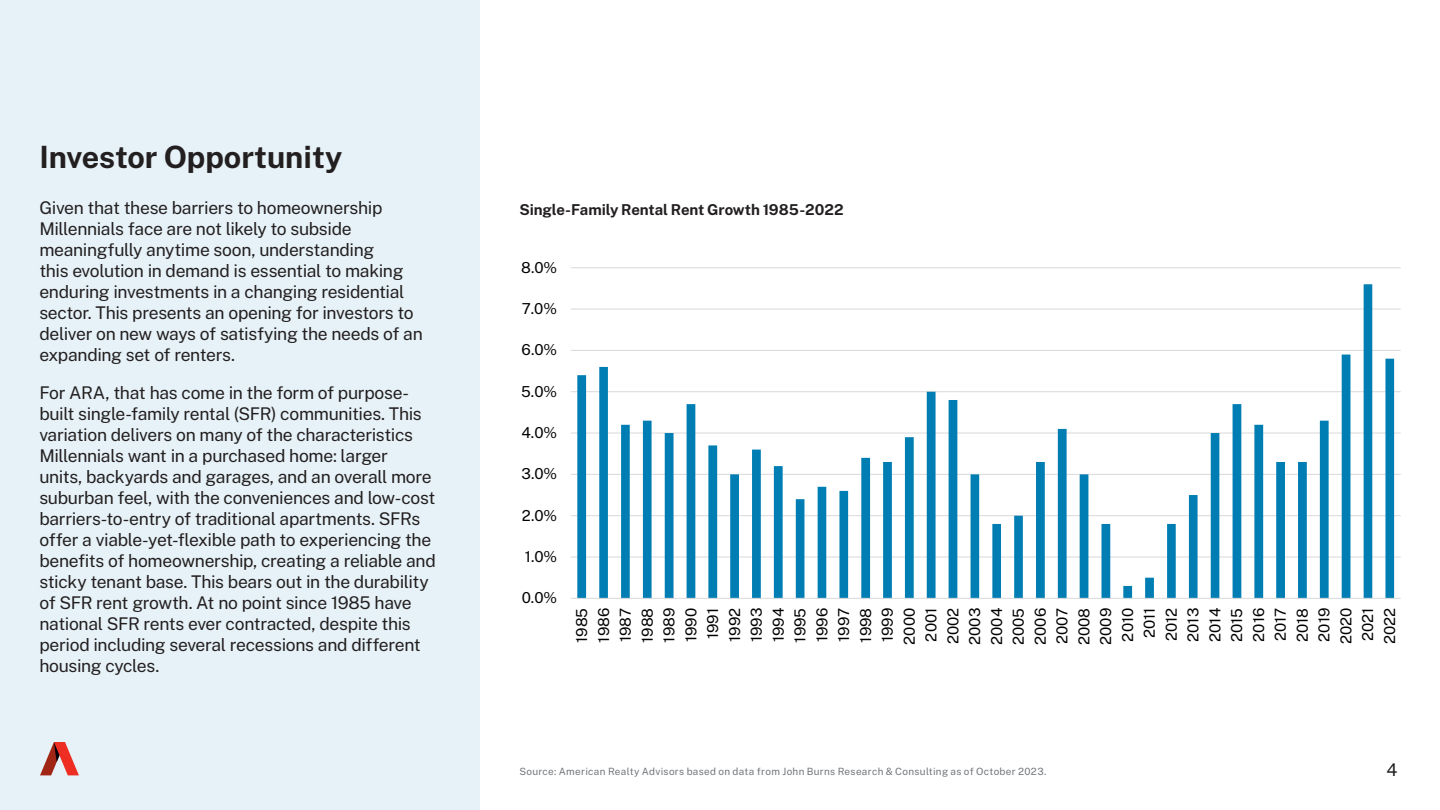
<style>
.page{position:relative;width:1440px;height:810px;background:#fff}
.page>*{position:absolute;margin:0;border:0;box-sizing:border-box;transform-origin:0 0}
.t1{font:700 30.75px "Public Sans";color:#231f20}
.t2{font:17.5px/21px "Public Sans";letter-spacing:-.025em;color:#231f20}
.t3{font:15.12px/21.9px "Public Sans";letter-spacing:-.005em;color:#000;text-align:center}
.t4{font:700 15px "Public Sans";letter-spacing:-.005em;color:#231f20}
.t5{font:10px "Public Sans";letter-spacing:.03em;color:#72767a}
</style>
<div class="page">
<hr style="left:571px;top:557px;width:830px;height:1px;background:#d9d9d9">
<hr style="left:571px;top:515px;width:830px;height:1px;background:#d9d9d9">
<hr style="left:571px;top:474px;width:830px;height:1px;background:#d9d9d9">
<hr style="left:571px;top:433px;width:830px;height:1px;background:#d9d9d9">
<hr style="left:571px;top:391px;width:830px;height:1px;background:#d9d9d9">
<hr style="left:571px;top:350px;width:830px;height:1px;background:#d9d9d9">
<hr style="left:571px;top:309px;width:830px;height:1px;background:#d9d9d9">
<hr style="left:571px;top:267px;width:830px;height:1px;background:#d9d9d9">
<svg style="left:577px;top:284px;width:817px;height:314px"></svg>
<hr style="left:571px;top:598px;width:830px;height:1px;background:#d9d9d9">
<div style="left:0;top:0;width:480px;height:810px;background:#e6f2f7"></div>
<svg style="left:40px;top:742px;width:39px;height:33px"></svg>
<p class="t1" style="left:39px;top:135px;width:304px">Investor Opportunity</p>
<p class="t2" style="left:39px;top:196px;width:385px">Given that these barriers to homeownership Millennials face are not likely to subside meaningfully anytime soon, understanding<br>this evolution in demand is essential to making enduring investments in a changing residential sector. This presents an opening for investors to deliver on new ways of satisfying the needs of an expanding set of renters.</p>
<p class="t2" style="left:39px;top:381px;width:398px">For ARA, that has come in the form of purpose&shy;built single-family rental (SFR) communities. This variation delivers on many of the characteristics Millennials want in a purchased home: larger<br>units, backyards and garages, and an overall more suburban feel, with the conveniences and low-cost barriers-to-entry of traditional apartments. SFRs offer a viable-yet-flexible path to experiencing the benefits of homeownership, creating a reliable and sticky tenant base. This bears out in the durability of SFR rent growth. At no point since 1985 have national SFR rents ever contracted, despite this period including several recessions and different housing cycles.</p>
<p class="t4" style="left:519px;top:199px;width:326px">Single-Family Rental Rent Growth 1985-2022</p>
<p class="t3" style="left:521px;top:255px;width:38px">8.0%</p>
<p class="t3" style="left:522px;top:297px;width:37px">7.0%</p>
<p class="t3" style="left:522px;top:338px;width:37px">6.0%</p>
<p class="t3" style="left:521px;top:379px;width:37px">5.0%</p>
<p class="t3" style="left:521px;top:421px;width:37px">4.0%</p>
<p class="t3" style="left:521px;top:462px;width:37px">3.0%</p>
<p class="t3" style="left:522px;top:503px;width:37px">2.0%</p>
<p class="t3" style="left:525px;top:545px;width:34px">1.0%</p>
<p class="t3" style="left:522px;top:586px;width:37px">0.0%</p>
<p class="t3" style="left:570px;top:645px;width:39px;rotate:-90deg">1985<br>1986<br>1987<br>1988<br>1989<br>1990<br>1991<br>1992<br>1993<br>1994<br>1995<br>1996<br>1997<br>1998<br>1999<br>2000<br>2001<br>2002<br>2003<br>2004<br>2005<br>2006<br>2007<br>2008<br>2009<br>2010<br>2011<br>2012<br>2013<br>2014<br>2015<br>2016<br>2017<br>2018<br>2019<br>2020<br>2021<br>2022</p>
<p class="t5" style="left:519px;top:764px;width:529px">Source: American Realty Advisors based on data from John Burns Research &amp; Consulting as of October 2023.</p>
<p class="t2" style="left:1386px;top:758px;width:12px">4</p>
</div>
